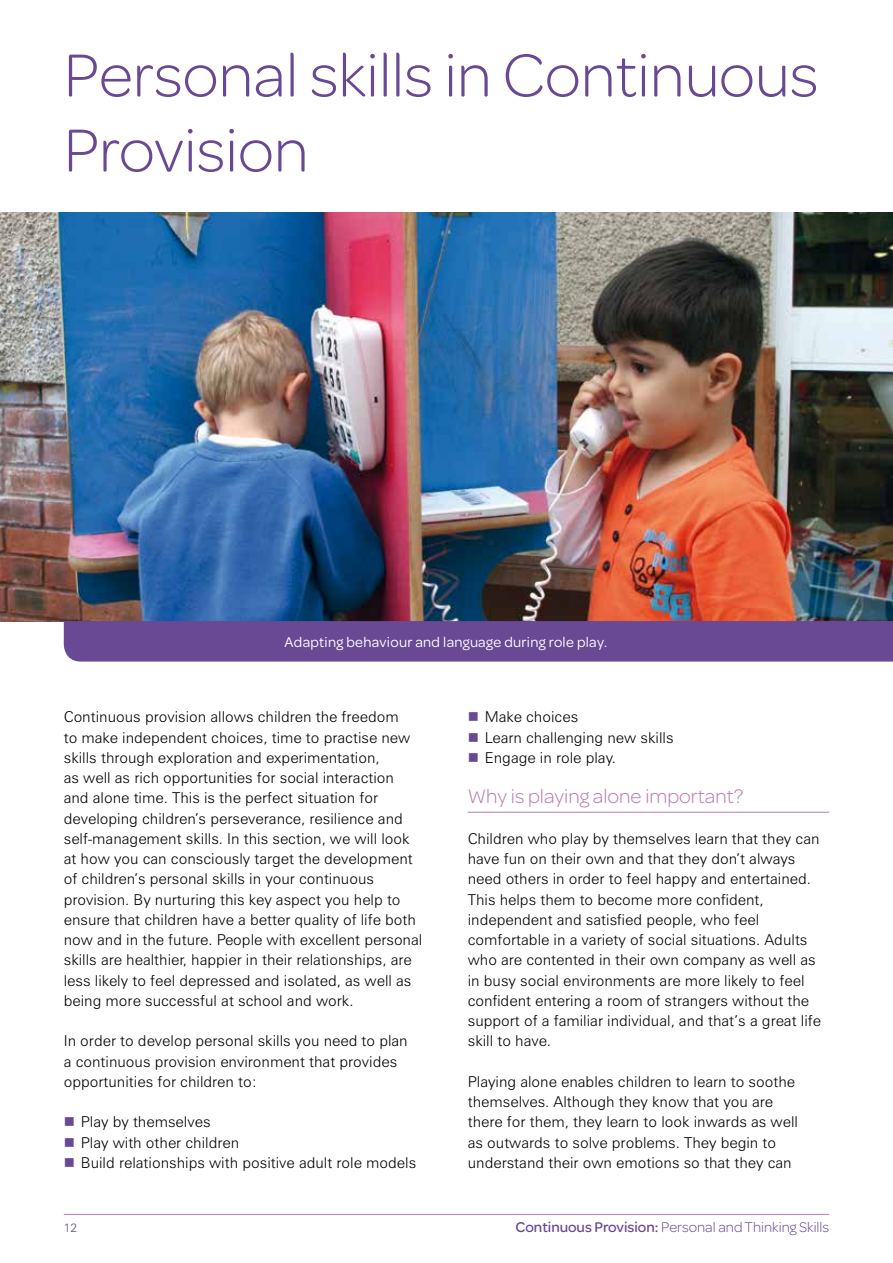
<style>
.page{position:relative;width:893px;height:1263px;background:#fff}
.page>*{position:absolute;margin:0;border:0;box-sizing:border-box;transform-origin:0 0}
.t1{font:300 64.5px/75px "Omnes";color:#694894}
.t2{font:300 21px "Omnes";color:#ba7caf}
.t3{font:300 15px/20.2px "Zurich BT";color:#000}
.t4{font:300 15px "Omnes";color:#694894}
.t5{font:15px "Omnes";letter-spacing:.02em;color:#fff}
.t6{font:300 12px "Zurich BT";color:#694894}
.s1{color:#694894}
.s2{font-weight:500}
</style>
<div class="page">
<hr style="left:64px;top:1214px;width:765px;height:1px;background:#ba7caf">
<hr style="left:468px;top:812px;width:361px;height:1px;background:#ba7caf">
<img style="left:0;top:213px;width:893px;height:408px">
<div style="left:64px;top:621px;width:829px;height:41px;background:#694894"></div>
<h1 class="t1" style="left:64px;top:34px;width:756px">Personal skills in Continuous<br>Provision</h1>
<p class="t5" style="left:285px;top:632px;width:324px">Adapting behaviour and language during role play.</p>
<p class="t3" style="left:64px;top:707px;width:360px">Continuous provision allows children the freedom<br>to make independent choices, time to practise new skills through exploration and experimentation,<br>as well as rich opportunities for social interaction and alone time. This is the perfect situation for developing children’s perseverance, resilience and self-management skills. In this section, we will look at how you can consciously target the development of children’s personal skills in your continuous provision. By nurturing this key aspect you help to ensure that children have a better quality of life both now and in the future. People with excellent personal skills are healthier, happier in their relationships, are less likely to feel depressed and isolated, as well as being more successful at school and work.</p>
<p class="t3" style="left:64px;top:1031px;width:345px">In order to develop personal skills you need to plan a continuous provision environment that provides opportunities for children to:</p>
<p class="t3" style="left:64px;top:1112px;width:148px"><span class="s1">■</span> Play by themselves</p>
<p class="t3" style="left:64px;top:1132px;width:177px"><span class="s1">■</span> Play with other children</p>
<p class="t3" style="left:64px;top:1152px;width:354px"><span class="s1">■</span> Build relationships with positive adult role models</p>
<p class="t3" style="left:468px;top:707px;width:112px"><span class="s1">■</span> Make choices</p>
<p class="t3" style="left:468px;top:727px;width:207px"><span class="s1">■</span> Learn challenging new skills</p>
<p class="t3" style="left:468px;top:747px;width:150px"><span class="s1">■</span> Engage in role play.</p>
<h2 class="t2" style="left:468px;top:782px;width:277px">Why is playing alone important?</h2>
<p class="t3" style="left:468px;top:828px;width:355px">Children who play by themselves learn that they can have fun on their own and that they don’t always need others in order to feel happy and entertained.<br>This helps them to become more confident, independent and satisfied people, who feel comfortable in a variety of social situations. Adults who are contented in their own company as well as in busy social environments are more likely to feel confident entering a room of strangers without the support of a familiar individual, and that’s a great life skill to have.</p>
<p class="t3" style="left:468px;top:1071px;width:332px">Playing alone enables children to learn to soothe themselves. Although they know that you are there for them, they learn to look inwards as well as outwards to solve problems. They begin to understand their own emotions so that they can</p>
<p class="t6" style="left:64px;top:1220px;width:15px">12</p>
<p class="t4" style="left:516px;top:1217px;width:315px"><span class="s2">Continuous Provision:</span> Personal and Thinking Skills</p>
</div>
